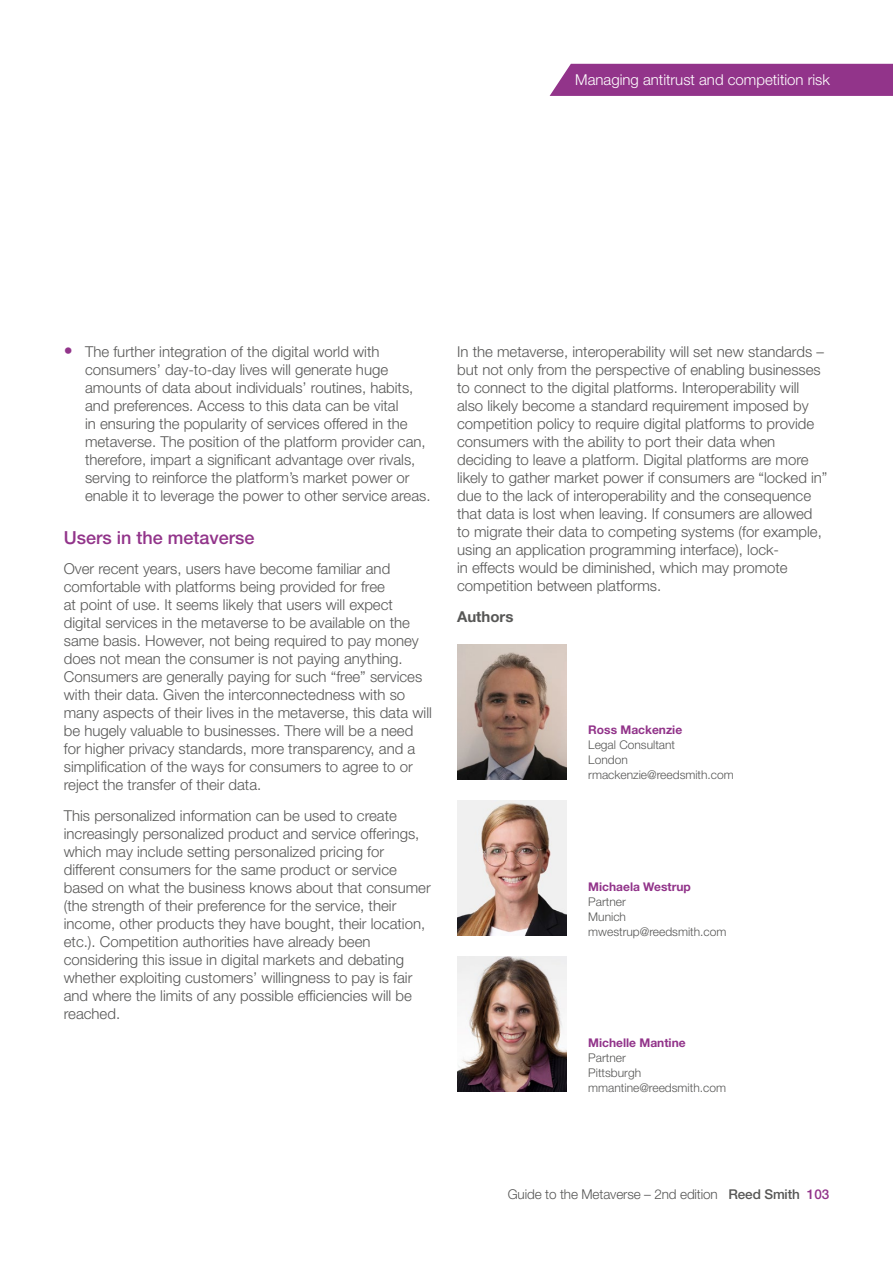
<style>
.page{position:relative;width:893px;height:1263px;background:#fff}
.page>*{position:absolute;margin:0;border:0;box-sizing:border-box;transform-origin:0 0}
.t1{font:500 18px "Helvetica Neue LT Std";color:#92348a}
.t2{font:300 15px/18px "Helvetica Neue LT Std";color:#575756}
.t3{font:300 15px "Helvetica Neue LT Std";color:#fff}
.t4{font:700 15px "Helvetica Neue LT Std";color:#575756}
.t5{font:300 13.5px "Helvetica Neue LT Std";letter-spacing:-.01em;color:#575756}
.t6{font:300 12px/15px "Helvetica Neue LT Std";color:#575756}
.t7{font:700 12px "Helvetica Neue LT Std";color:#92348a}
.s1{font-weight:700;font-size:18px;color:#92348a}
.s2{font-weight:500}
.s3{font-weight:500;color:#92348a}
</style>
<div class="page">
<img style="left:457px;top:644px;width:110px;height:135px">
<img style="left:457px;top:800px;width:110px;height:136px">
<img style="left:457px;top:957px;width:110px;height:135px">
<div style="left:550px;top:64px;width:343px;height:32px;background:#92348a"></div>
<p class="t3" style="left:575px;top:71px;width:256px">Managing antitrust and competition risk</p>
<p class="t2" style="left:85px;top:343px;width:347px;text-indent:-21px"><span class="s1">•</span> The further integration of the digital world with consumers’ day-to-day lives will generate huge amounts of data about individuals’ routines, habits, and preferences. Access to this data can be vital<br>in ensuring the popularity of services offered in the metaverse. The position of the platform provider can, therefore, impart a significant advantage over rivals, serving to reinforce the platform’s market power or enable it to leverage the power to other service areas.</p>
<p class="t1" style="left:64px;top:526px;width:192px">Users in the metaverse</p>
<p class="t2" style="left:64px;top:560px;width:370px">Over recent years, users have become familiar and comfortable with platforms being provided for free<br>at point of use. It seems likely that users will expect digital services in the metaverse to be available on the same basis. However, not being required to pay money does not mean the consumer is not paying anything.<br>Consumers are generally paying for such “free” services with their data. Given the interconnectedness with so many aspects of their lives in the metaverse, this data will be hugely valuable to businesses. There will be a need for higher privacy standards, more transparency, and a simplification of the ways for consumers to agree to or reject the transfer of their data.</p>
<p class="t2" style="left:64px;top:806px;width:368px">This personalized information can be used to create increasingly personalized product and service offerings, which may include setting personalized pricing for different consumers for the same product or service based on what the business knows about that consumer (the strength of their preference for the service, their income, other products they have bought, their location, etc.). Competition authorities have already been considering this issue in digital markets and debating whether exploiting customers’ willingness to pay is fair and where the limits of any possible efficiencies will be reached.</p>
<p class="t2" style="left:457px;top:343px;width:372px">In the metaverse, interoperability will set new standards – but not only from the perspective of enabling businesses to connect to the digital platforms. Interoperability will also likely become a standard requirement imposed by competition policy to require digital platforms to provide consumers with the ability to port their data when deciding to leave a platform. Digital platforms are more likely to gather market power if consumers are “locked in” due to the lack of interoperability and the consequence that data is lost when leaving. If consumers are allowed to migrate their data to competing systems (for example, using an application programming interface), lock-<br>in effects would be diminished, which may promote competition between platforms.</p>
<p class="t4" style="left:457px;top:607px;width:58px">Authors</p>
<p class="t7" style="left:588px;top:723px;width:95px">Ross Mackenzie</p>
<p class="t6" style="left:588px;top:737px;width:147px">Legal Consultant<br>London rmackenzie@reedsmith.com</p>
<p class="t7" style="left:588px;top:879px;width:104px">Michaela Westrup</p>
<p class="t6" style="left:588px;top:894px;width:140px">Partner<br>Munich mwestrup@reedsmith.com</p>
<p class="t7" style="left:588px;top:1035px;width:99px">Michelle Mantine</p>
<p class="t6" style="left:588px;top:1050px;width:139px">Partner<br>Pittsburgh mmantine@reedsmith.com</p>
<p class="t5" style="left:508px;top:1186px;width:323px">Guide to the Metaverse – 2nd edition <span class="s2">Reed Smith</span> <span class="s3">103</span></p>
</div>
